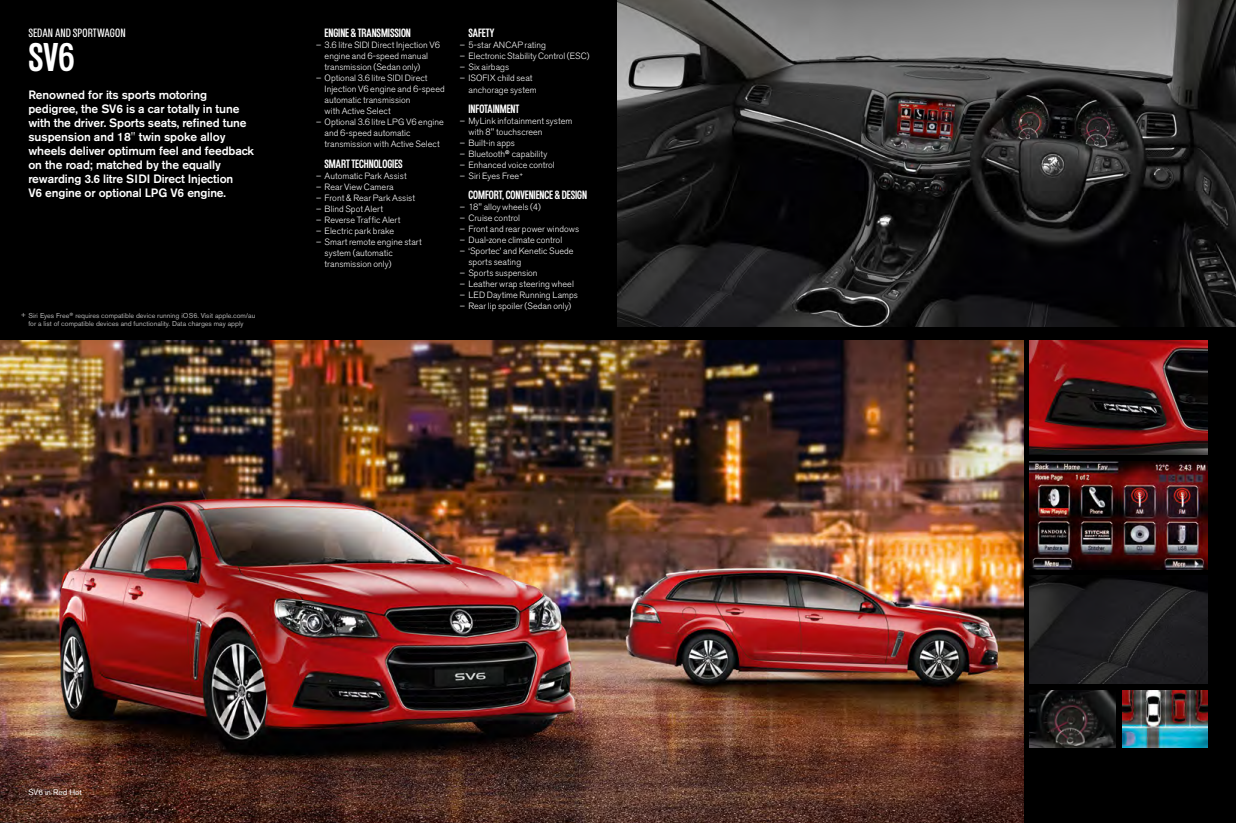
<style>
.page{position:relative;width:1236px;height:823px;background:#fff}
.page>*{position:absolute;margin:0;border:0;box-sizing:border-box;transform-origin:0 0}
.t1{font:40px "Roary Headline";color:#fff}
.t2{font:500 12px/14px "Akzidenz Grotesk BE";letter-spacing:-.01em;color:#fff}
.t3{font:12px "Roary Headline";letter-spacing:-.005em;color:#fff}
.t4{font:500 12px "Roary";letter-spacing:.005em;color:#fff}
.t5{font:300 9px/11px "Akzidenz Grotesk BE";letter-spacing:.005em;color:#fff}
.t6{font:8px "Akzidenz Grotesk BE";color:#fff}
.t7{font:7px/8px "Akzidenz Grotesk BE";color:#b3b3b3}
.s1{font-weight:300}
.s2{font-family:"GM Sans"}
.s3{font-family:"GM Sans";font-weight:400}
</style>
<div class="page">
<div style="left:0;top:0;width:1236px;height:822px;background:#000"></div>
<img style="left:618px;top:0;width:618px;height:326px">
<img style="left:1030px;top:575px;width:178px;height:108px">
<img style="left:0;top:340px;width:1023px;height:482px">
<img style="left:1030px;top:461px;width:178px;height:108px">
<img style="left:1030px;top:340px;width:178px;height:114px">
<img style="left:1030px;top:690px;width:85px;height:57px">
<img style="left:1122px;top:690px;width:86px;height:57px">
<h2 class="t4" style="left:28px;top:27px;width:99px">SEDAN AND SPORTWAGON</h2>
<h1 class="t1" style="left:28px;top:36px;width:48px">SV6</h1>
<p class="t2" style="left:28px;top:88px;width:227px">Renowned for its sports motoring pedigree, the SV6 is a car totally in tune with the driver. Sports seats, refined tune suspension and 18<span class="s1">"</span> twin spoke alloy wheels deliver optimum feel and feedback on the road; matched by the equally rewarding 3.6 litre SIDI Direct Injection<br>V6 engine or optional LPG V6 engine.</p>
<p class="t7" style="left:28px;top:312px;width:229px;text-indent:-7px">+ Siri Eyes Free<span class="s2">®</span> requires compatible device running iOS6. Visit apple.com/au for a list of compatible devices and functionality. Data charges may apply</p>
<h2 class="t3" style="left:325px;top:27px;width:88px">ENGINE &amp; TRANSMISSION</h2>
<p class="t5" style="left:325px;top:40px;width:117px;text-indent:-9px">– 3.6 litre SIDI Direct Injection V6 engine and 6-speed manual transmission (Sedan only)</p>
<p class="t5" style="left:325px;top:73px;width:122px;text-indent:-9px">– Optional 3.6 litre SIDI Direct<br>Injection V6 engine and 6-speed automatic transmission<br>with Active Select</p>
<p class="t5" style="left:325px;top:117px;width:121px;text-indent:-9px">– Optional 3.6 litre LPG V6 engine and 6-speed automatic transmission with Active Select</p>
<h2 class="t3" style="left:325px;top:157px;width:80px">SMART TECHNOLOGIES</h2>
<p class="t5" style="left:316px;top:170px;width:92px">– Automatic Park Assist</p>
<p class="t5" style="left:316px;top:181px;width:79px">– Rear View Camera</p>
<p class="t5" style="left:316px;top:192px;width:100px">– Front &amp; Rear Park Assist</p>
<p class="t5" style="left:316px;top:203px;width:68px">– Blind Spot Alert</p>
<p class="t5" style="left:316px;top:214px;width:86px">– Reverse Traffic Alert</p>
<p class="t5" style="left:316px;top:225px;width:80px">– Electric park brake</p>
<p class="t5" style="left:325px;top:236px;width:99px;text-indent:-9px">– Smart remote engine start system (automatic transmission only)</p>
<h2 class="t3" style="left:468px;top:27px;width:27px">SAFETY</h2>
<p class="t5" style="left:460px;top:40px;width:88px">– 5-star ANCAP rating</p>
<p class="t5" style="left:460px;top:51px;width:131px">– Electronic Stability Control (ESC)</p>
<p class="t5" style="left:460px;top:62px;width:51px">– Six airbags</p>
<p class="t5" style="left:468px;top:73px;width:70px;line-height:11.5px;text-indent:-9px">– ISOFIX child seat anchorage system</p>
<h2 class="t3" style="left:468px;top:102px;width:52px">INFOTAINMENT</h2>
<p class="t5" style="left:468px;top:115px;width:105px;text-indent:-9px">– MyLink infotainment system with 8" touchscreen</p>
<p class="t5" style="left:460px;top:137px;width:57px">– Built-in apps</p>
<p class="t5" style="left:460px;top:148px;width:89px">– Bluetooth<span class="s3">®</span> capability</p>
<p class="t5" style="left:460px;top:159px;width:96px">– Enhanced voice control</p>
<p class="t5" style="left:460px;top:170px;width:64px">– Siri Eyes Free<sup>+</sup></p>
<h2 class="t3" style="left:468px;top:188px;width:120px">COMFORT, CONVENIENCE &amp; DESIGN</h2>
<p class="t5" style="left:460px;top:201px;width:82px">– 18" alloy wheels (4)</p>
<p class="t5" style="left:460px;top:212px;width:62px">– Cruise control</p>
<p class="t5" style="left:460px;top:223px;width:121px">– Front and rear power windows</p>
<p class="t5" style="left:460px;top:234px;width:104px">– Dual-zone climate control</p>
<p class="t5" style="left:468px;top:245px;width:107px;text-indent:-9px">– ‘Sportec’ and Kenetic Suede sports seating</p>
<p class="t5" style="left:460px;top:267px;width:79px">– Sports suspension</p>
<p class="t5" style="left:460px;top:278px;width:115px">– Leather wrap steering wheel</p>
<p class="t5" style="left:460px;top:289px;width:120px">– LED Daytime Running Lamps</p>
<p class="t5" style="left:460px;top:300px;width:113px">– Rear lip spoiler (Sedan only)</p>
<p class="t6" style="left:28px;top:786px;width:55px">SV6 in Red Hot</p>
</div>
